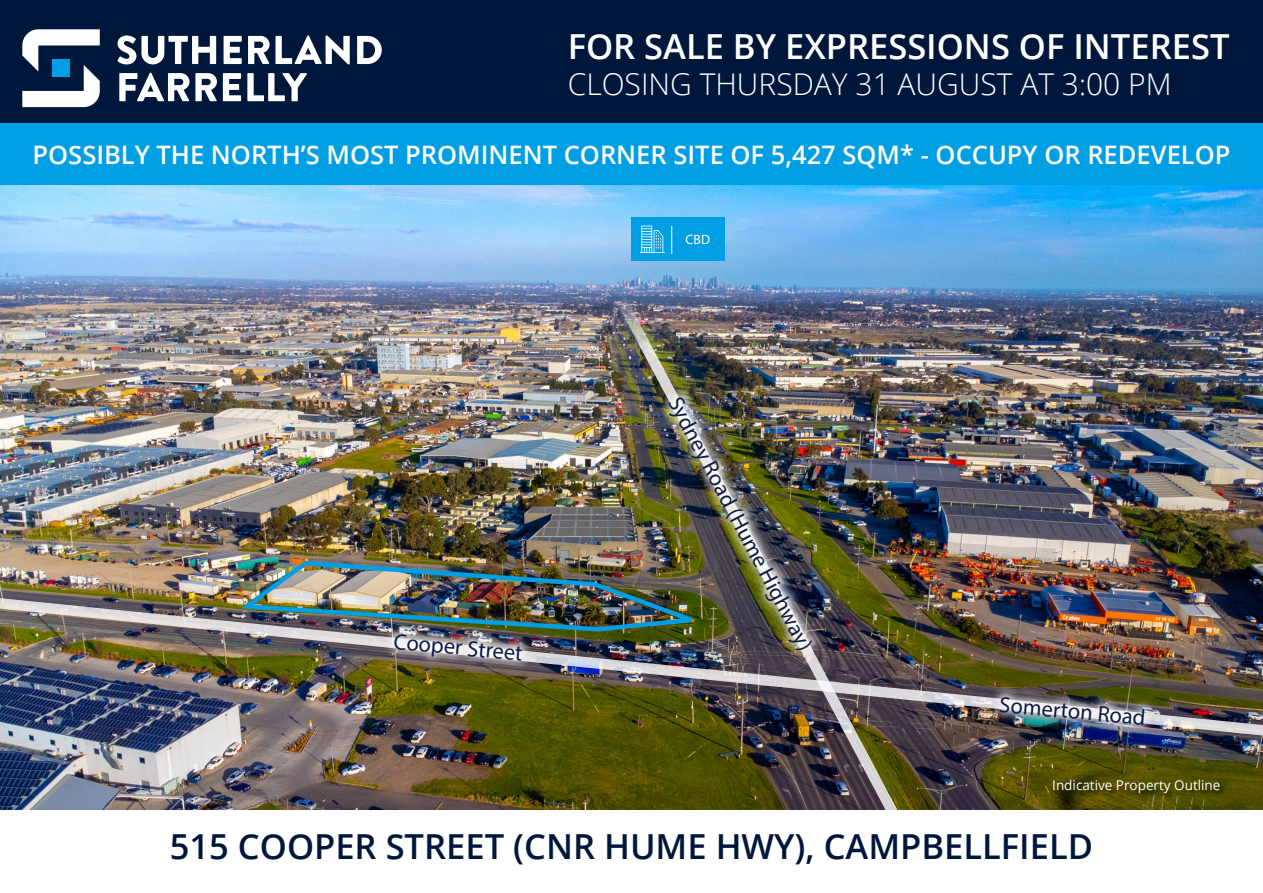
<style>
.page{position:relative;width:1263px;height:893px;background:#fff}
.page>*{position:absolute;margin:0;border:0;box-sizing:border-box;transform-origin:0 0}
.t1{font:600 34.5px "Open Sans";color:#00173c}
.t2{font:600 34.5px "Open Sans";color:#fff}
.t3{font:300 30px "Open Sans";color:#fff}
.t4{font:600 25.5px "Open Sans";color:#fff}
.t5{font:22.5px "Myriad Pro";color:#0f1c45}
.t6{font:13.65px "Myriad Pro";color:#fff}
.t7{font:13.5px "Open Sans";color:#fff}
</style>
<div class="page">
<div style="left:0;top:0;width:1263px;height:123px;background:#00173c"></div>
<svg style="left:22px;top:29px;width:78px;height:78px"></svg>
<svg style="left:117px;top:35px;width:99px;height:29px"></svg>
<svg style="left:224px;top:36px;width:18px;height:28px"></svg>
<svg style="left:248px;top:35px;width:102px;height:29px"></svg>
<svg style="left:357px;top:36px;width:25px;height:28px"></svg>
<svg style="left:119px;top:73px;width:70px;height:28px"></svg>
<svg style="left:195px;top:73px;width:22px;height:28px"></svg>
<svg style="left:223px;top:73px;width:18px;height:28px"></svg>
<svg style="left:247px;top:73px;width:60px;height:28px"></svg>
<img style="left:0;top:185px;width:1263px;height:625px">
<div style="left:0;top:123px;width:1263px;height:62px;background:#009fe3"></div>
<div style="left:1052px;top:779px;width:175px;height:22px;background:#000;opacity:.75"></div>
<img style="left:0;top:587px;width:1263px;height:156px">
<img style="left:607px;top:286px;width:305px;height:524px">
<img style="left:988px;top:683px;width:170px;height:54px">
<img style="left:649px;top:380px;width:180px;height:288px">
<img style="left:241px;top:559px;width:470px;height:118px">
<div style="left:631px;top:217px;width:94px;height:44px;background:#009fe3"></div>
<svg style="left:671px;top:226px;width:1px;height:28px"></svg>
<svg style="left:640px;top:226px;width:25px;height:27px"></svg>
<h1 class="t2" style="left:568px;top:23px;width:663px">FOR SALE BY EXPRESSIONS OF INTEREST</h1>
<p class="t3" style="left:568px;top:64px;width:605px">CLOSING THURSDAY 31 AUGUST AT 3:00 PM</p>
<p class="t4" style="left:33px;top:137px;width:1199px">POSSIBLY THE NORTH’S MOST PROMINENT CORNER SITE OF 5,427 SQM* - OCCUPY OR REDEVELOP</p>
<p class="t5" style="left:395px;top:628px;width:131px;rotate:5deg">Cooper Street</p>
<p class="t6" style="left:685px;top:231px;width:26px">CBD</p>
<p class="t5" style="left:686px;top:392px;width:285px;rotate:62deg">Sydney Road (Hume Highway)</p>
<p class="t5" style="left:1001px;top:691px;width:148px;rotate:5deg">Somerton Road</p>
<p class="t7" style="left:1052px;top:776px;width:170px">Indicative Property Outline</p>
<h1 class="t1" style="left:170px;top:823px;width:925px">515 COOPER STREET (CNR HUME HWY), CAMPBELLFIELD</h1>
</div>
